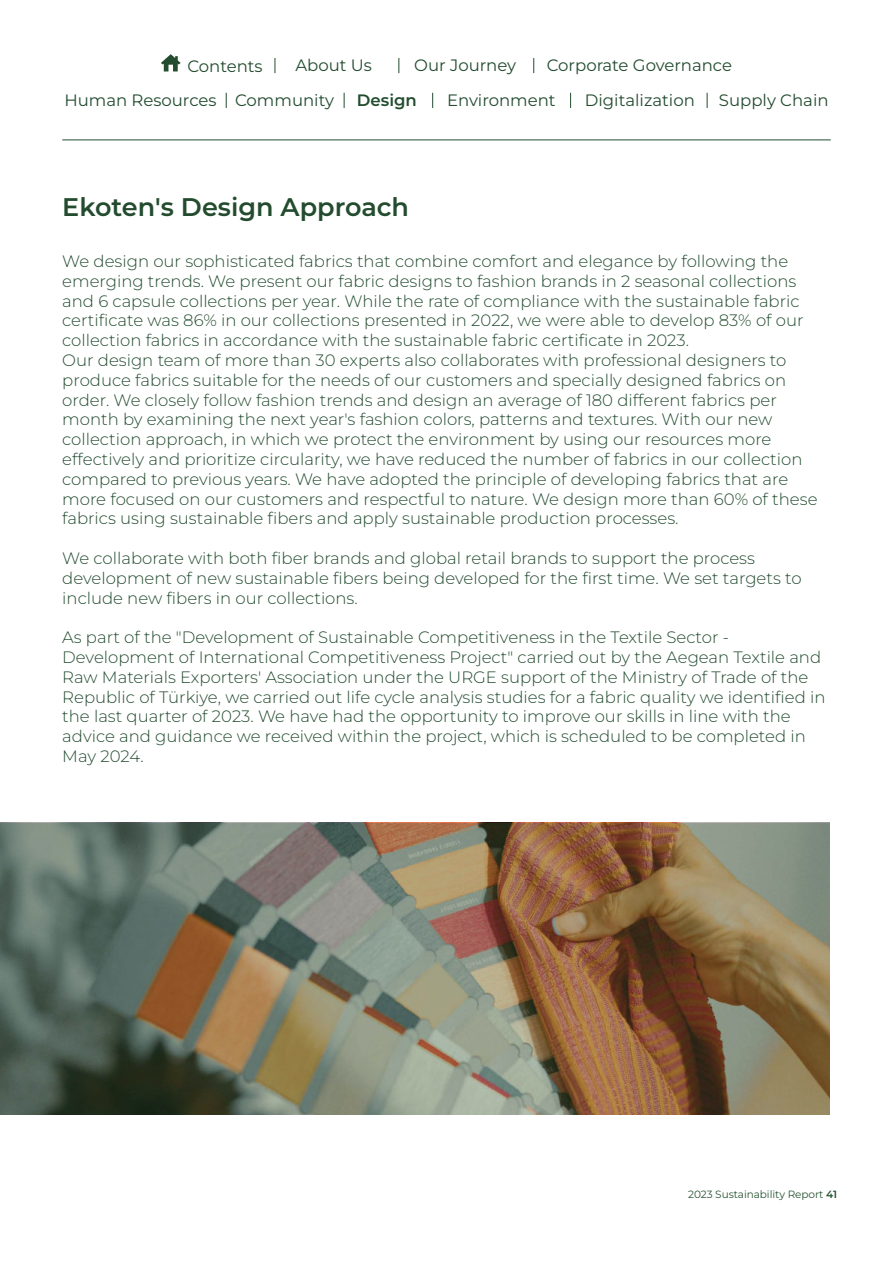
<style>
.page{position:relative;width:893px;height:1263px;background:#fff}
.page>*{position:absolute;margin:0;border:0;box-sizing:border-box;transform-origin:0 0}
.t1{font:600 25.5px "Montserrat";color:#234c2f}
.t2{font:100 16.5px/19.8px "Montserrat";color:#234c2f}
.t3{font:600 16.5px "Montserrat";color:#234c2f}
.t4{font:10.5px "Montserrat";letter-spacing:-.005em;color:#285431}
.s1{font-weight:600}
</style>
<div class="page">
<img style="left:0;top:823px;width:830px;height:291px">
<svg style="left:161px;top:54px;width:20px;height:17px"></svg>
<hr style="left:62px;top:140px;width:769px;height:1px;background:#234c2f">
<p class="t2" style="left:64px;top:49px;width:309px;line-height:35.1px;text-indent:231px">About Us<br>Human Resources Community</p>
<p class="t2" style="left:187px;top:58px;width:77px">Contents</p>
<p class="t2" style="left:547px;top:56px;width:187px">Corporate Governance</p>
<p class="t2" style="left:414px;top:56px;width:103px">Our Journey</p>
<p class="t3" style="left:357px;top:89px;width:61px">Design</p>
<p class="t2" style="left:447px;top:89px;width:110px">Environment</p>
<p class="t2" style="left:585px;top:89px;width:111px">Digitalization</p>
<p class="t2" style="left:719px;top:89px;width:111px">Supply Chain</p>
<h1 class="t1" style="left:62px;top:190px;width:348px">Ekoten's Design Approach</h1>
<p class="t2" style="left:62px;top:251px;width:757px">We design our sophisticated fabrics that combine comfort and elegance by following the emerging trends. We present our fabric designs to fashion brands in 2 seasonal collections and 6 capsule collections per year. While the rate of compliance with the sustainable fabric certificate was 86% in our collections presented in 2022, we were able to develop 83% of our collection fabrics in accordance with the sustainable fabric certificate in 2023.<br>Our design team of more than 30 experts also collaborates with professional designers to produce fabrics suitable for the needs of our customers and specially designed fabrics on order. We closely follow fashion trends and design an average of 180 different fabrics per month by examining the next year's fashion colors, patterns and textures. With our new collection approach, in which we protect the environment by using our resources more effectively and prioritize circularity, we have reduced the number of fabrics in our collection compared to previous years. We have adopted the principle of developing fabrics that are more focused on our customers and respectful to nature. We design more than 60% of these fabrics using sustainable fibers and apply sustainable production processes.</p>
<p class="t2" style="left:62px;top:548px;width:741px">We collaborate with both fiber brands and global retail brands to support the process development of new sustainable fibers being developed for the first time. We set targets to include new fibers in our collections.</p>
<p class="t2" style="left:62px;top:627px;width:765px">As part of the "Development of Sustainable Competitiveness in the Textile Sector - Development of International Competitiveness Project" carried out by the Aegean Textile and Raw Materials Exporters' Association under the URGE support of the Ministry of Trade of the Republic of Türkiye, we carried out life cycle analysis studies for a fabric quality we identified in the last quarter of 2023. We have had the opportunity to improve our skills in line with the advice and guidance we received within the project, which is scheduled to be completed in May 2024.</p>
<p class="t4" style="left:688px;top:1188px;width:151px">2023 Sustainability Report <span class="s1">41</span></p>
</div>
